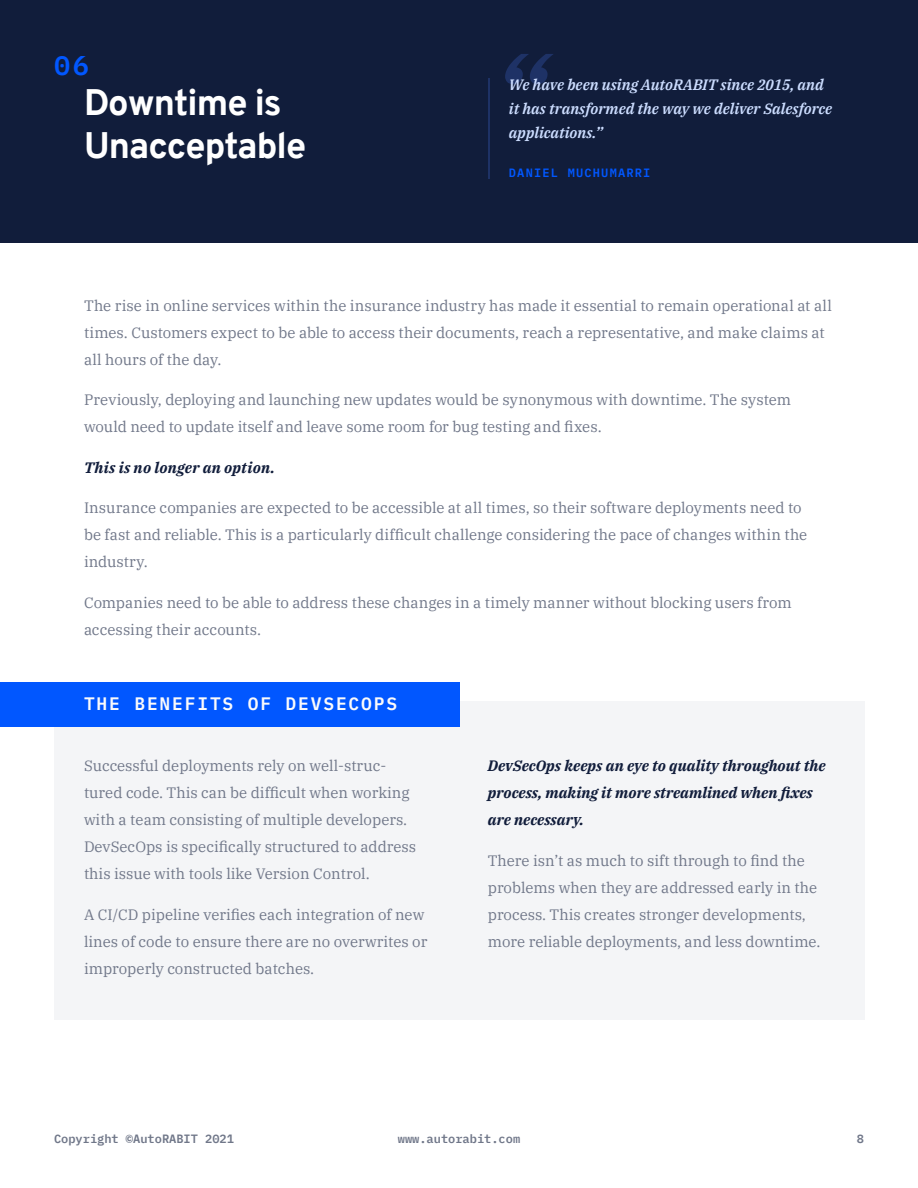
<style>
.page{position:relative;width:918px;height:1188px;background:#fff}
.page>*{position:absolute;margin:0;border:0;box-sizing:border-box;transform-origin:0 0}
.t1{font:italic 600 108px "IBM Plex Serif";color:#1e3266}
.t2{font:800 36px/43.2px "Overpass";letter-spacing:-.025em;color:#fff}
.t3{font:600 27px "IBM Plex Mono";color:#0157ff}
.t4{font:600 18px "IBM Plex Mono";letter-spacing:.1em;color:#fafafb}
.t5{font:15px/27px "IBM Plex Serif";color:#707789}
.t6{font:italic 700 15px/27px "IBM Plex Serif";color:#111d3b}
.t7{font:italic 600 15px/24px "IBM Plex Serif";color:#cdf}
.t8{font:600 12px "IBM Plex Mono";color:#707789}
.t9{font:600 12px "IBM Plex Mono";letter-spacing:.1em;color:#0157ff}
</style>
<div class="page">
<div style="left:54px;top:702px;width:810px;height:318px;background:#f4f5f7"></div>
<div style="left:0;top:682px;width:459px;height:44px;background:#0157ff"></div>
<div style="left:0;top:0;width:918px;height:243px;background:#111d3b"></div>
<hr style="left:488px;top:78px;width:2px;height:100px;background:#1e3266">
<h3 class="t3" style="left:54px;top:55px;width:37px">06</h3>
<h2 class="t2" style="left:84px;top:84px;width:224px">Downtime is<br>Unacceptable</h2>
<h1 class="t1" style="left:491px;top:53px;width:55px">“</h1>
<p class="t7" style="left:509px;top:74px;width:325px">We have been using AutoRABIT since 2015, and it has transformed the way we deliver Salesforce applications.”</p>
<p class="t9" style="left:509px;top:168px;width:143px">DANIEL MUCHUMARRI</p>
<p class="t5" style="left:84px;top:293px;width:749px">The rise in online services within the insurance industry has made it essential to remain operational at all times. Customers expect to be able to access their documents, reach a representative, and make claims at all hours of the day.</p>
<p class="t5" style="left:84px;top:388px;width:709px">Previously, deploying and launching new updates would be synonymous with downtime. The system would need to update itself and leave some room for bug testing and fixes.</p>
<p class="t6" style="left:84px;top:455px;width:192px">This is no longer an option.</p>
<p class="t5" style="left:84px;top:496px;width:725px">Insurance companies are expected to be accessible at all times, so their software deployments need to be fast and reliable. This is a particularly difficult challenge considering the pace of changes within the industry.</p>
<p class="t5" style="left:84px;top:590px;width:709px">Companies need to be able to address these changes in a timely manner without blocking users from accessing their accounts.</p>
<p class="t4" style="left:84px;top:697px;width:315px">THE BENEFITS OF DEVSECOPS</p>
<p class="t5" style="left:84px;top:753px;width:334px">Successful deployments rely on well-struc&shy;tured code. This can be difficult when working with a team consisting of multiple developers.<br>DevSecOps is specifically structured to address this issue with tools like Version Control.</p>
<p class="t5" style="left:84px;top:899px;width:345px">A CI/CD pipeline verifies each integration of new lines of code to ensure there are no overwrites or improperly constructed batches.</p>
<p class="t6" style="left:488px;top:753px;width:339px">DevSecOps keeps an eye to quality throughout the process, making it more streamlined when fixes are necessary.</p>
<p class="t5" style="left:488px;top:845px;width:334px">There isn’t as much to sift through to find the problems when they are addressed early in the process. This creates stronger developments, more reliable deployments, and less downtime.</p>
<p class="t8" style="left:54px;top:1134px;width:182px">Copyright ©AutoRABIT 2021</p>
<p class="t8" style="left:398px;top:1134px;width:124px">www.autorabit.com</p>
<p class="t8" style="left:857px;top:1134px;width:9px">8</p>
</div>
